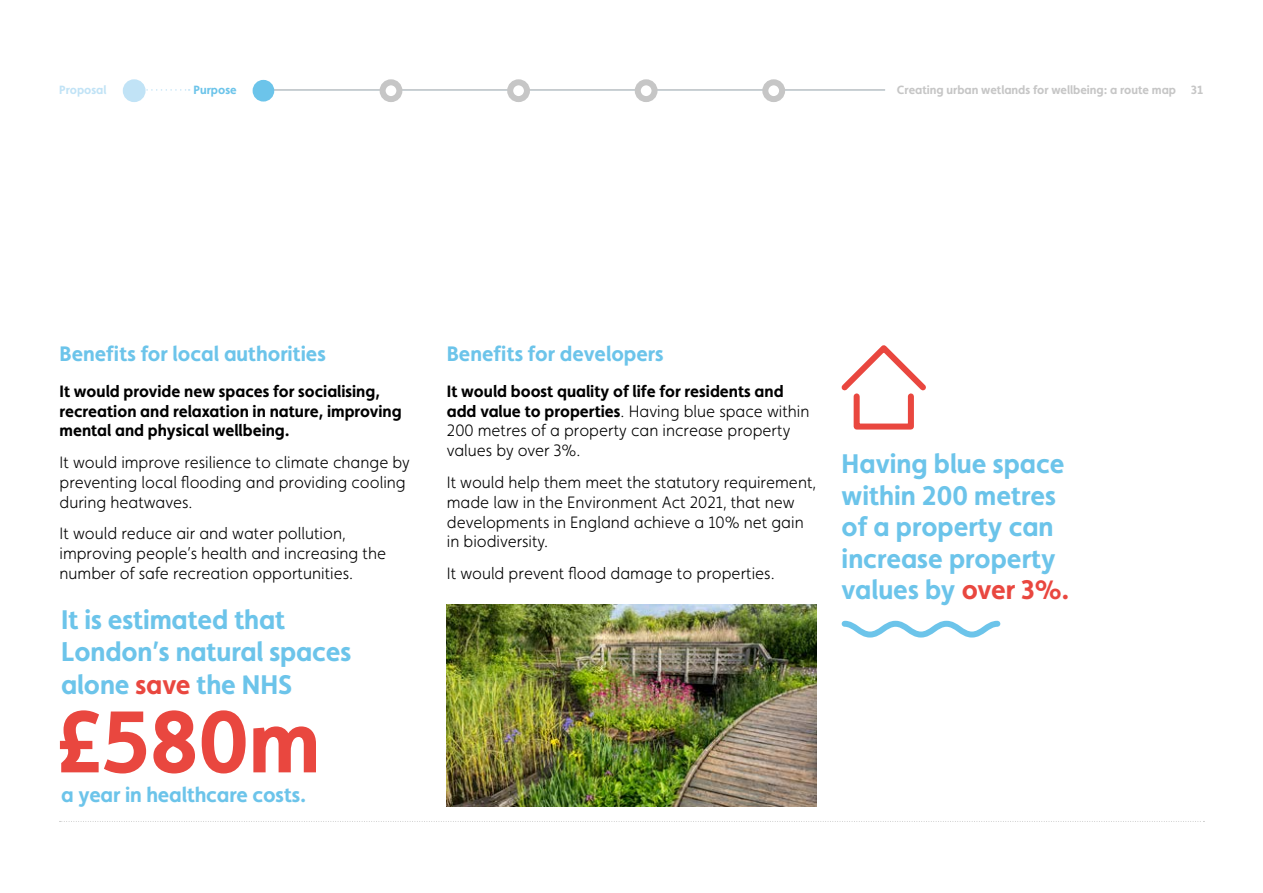
<style>
.page{position:relative;width:1263px;height:893px;background:#fff}
.page>*{position:absolute;margin:0;border:0;box-sizing:border-box;transform-origin:0 0}
.t1{font:700 87.75px "Faricy New";color:#e9473f}
.t2{font:700 27px/31.5px "Faricy New";color:#6cc4ea}
.t3{font:700 21px "Faricy New";color:#6cc4ea}
.t4{font:300 16.5px/19.8px "Faricy New";color:#000}
.t5{font:700 16.5px/19.8px "Faricy New";color:#000}
.t6{font:700 12px "Faricy New";color:#c6c6c6}
.t7{font:700 12px "Faricy New";color:#c1e3f6}
.t8{font:700 12px "Faricy New";color:#6cc4ea}
.s1{color:#e9473f}
.s2{font-weight:700}
</style>
<div class="page">
<hr style="left:264px;top:89px;width:621px;height:2px;background:#c6c6c6">
<svg style="left:146px;top:89px;width:44px;height:2px"></svg>
<svg style="left:60px;top:821px;width:1144px;height:1px"></svg>
<div style="left:255px;top:82px;width:17px;height:17px;background:#6cc4ea;border-radius:50%"></div>
<div style="left:253px;top:80px;width:21px;height:22px;border:5px solid #6cc4ea;border-radius:50%"></div>
<div style="left:126px;top:82px;width:17px;height:17px;background:#c1e3f6;border-radius:50%"></div>
<div style="left:123px;top:79px;width:23px;height:23px;border:6px solid #c1e3f6;border-radius:50%"></div>
<div style="left:383px;top:82px;width:16px;height:17px;background:#fff;border-radius:50%"></div>
<div style="left:380px;top:79px;width:22px;height:23px;border:6px solid #c6c6c6;border-radius:50%"></div>
<div style="left:510px;top:82px;width:17px;height:17px;background:#fff;border-radius:50%"></div>
<div style="left:507px;top:79px;width:23px;height:23px;border:6px solid #c6c6c6;border-radius:50%"></div>
<div style="left:638px;top:82px;width:16px;height:17px;background:#fff;border-radius:50%"></div>
<div style="left:635px;top:79px;width:22px;height:23px;border:6px solid #c6c6c6;border-radius:50%"></div>
<div style="left:765px;top:82px;width:17px;height:17px;background:#fff;border-radius:50%"></div>
<div style="left:762px;top:79px;width:23px;height:23px;border:6px solid #c6c6c6;border-radius:50%"></div>
<img style="left:447px;top:604px;width:369px;height:203px">
<svg style="left:841px;top:345px;width:85px;height:85px"></svg>
<svg style="left:841px;top:620px;width:160px;height:18px"></svg>
<p class="t7" style="left:59px;top:83px;width:49px">Proposal</p>
<p class="t8" style="left:194px;top:83px;width:45px">Purpose</p>
<p class="t6" style="left:897px;top:83px;width:281px">Creating urban wetlands for wellbeing: a route map</p>
<p class="t6" style="left:1191px;top:83px;width:13px">31</p>
<p class="t3" style="left:60px;top:341px;width:268px">Benefits for local authorities</p>
<p class="t3" style="left:447px;top:341px;width:218px">Benefits for developers</p>
<p class="t5" style="left:60px;top:381px;width:344px">It would provide new spaces for socialising, recreation and relaxation in nature, improving mental and physical wellbeing.</p>
<p class="t4" style="left:60px;top:453px;width:352px">It would improve resilience to climate change by preventing local flooding and providing cooling during heatwaves.</p>
<p class="t4" style="left:60px;top:524px;width:328px">It would reduce air and water pollution, improving people’s health and increasing the number of safe recreation opportunities.</p>
<h2 class="t2" style="left:61px;top:603px;width:292px;line-height:32.4px">It is estimated that<br>London’s natural spaces alone <span class="s1">save</span> the NHS</h2>
<h1 class="t1" style="left:56px;top:689px;width:266px">£580m</h1>
<p class="t3" style="left:61px;top:782px;width:247px">a year in healthcare costs.</p>
<p class="t4" style="left:447px;top:381px;width:364px"><span class="s2">It would boost quality of life for residents and add value to properties</span>. Having blue space within 200 metres of a property can increase property values by over 3%.</p>
<p class="t4" style="left:447px;top:472px;width:371px">It would help them meet the statutory requirement, made law in the Environment Act 2021, that new developments in England achieve a 10% net gain in biodiversity.</p>
<p class="t4" style="left:447px;top:563px;width:329px">It would prevent flood damage to properties.</p>
<h2 class="t2" style="left:842px;top:448px;width:229px">Having blue space within 200 metres of a property can increase property values by <span class="s1">over 3%.</span></h2>
</div>
